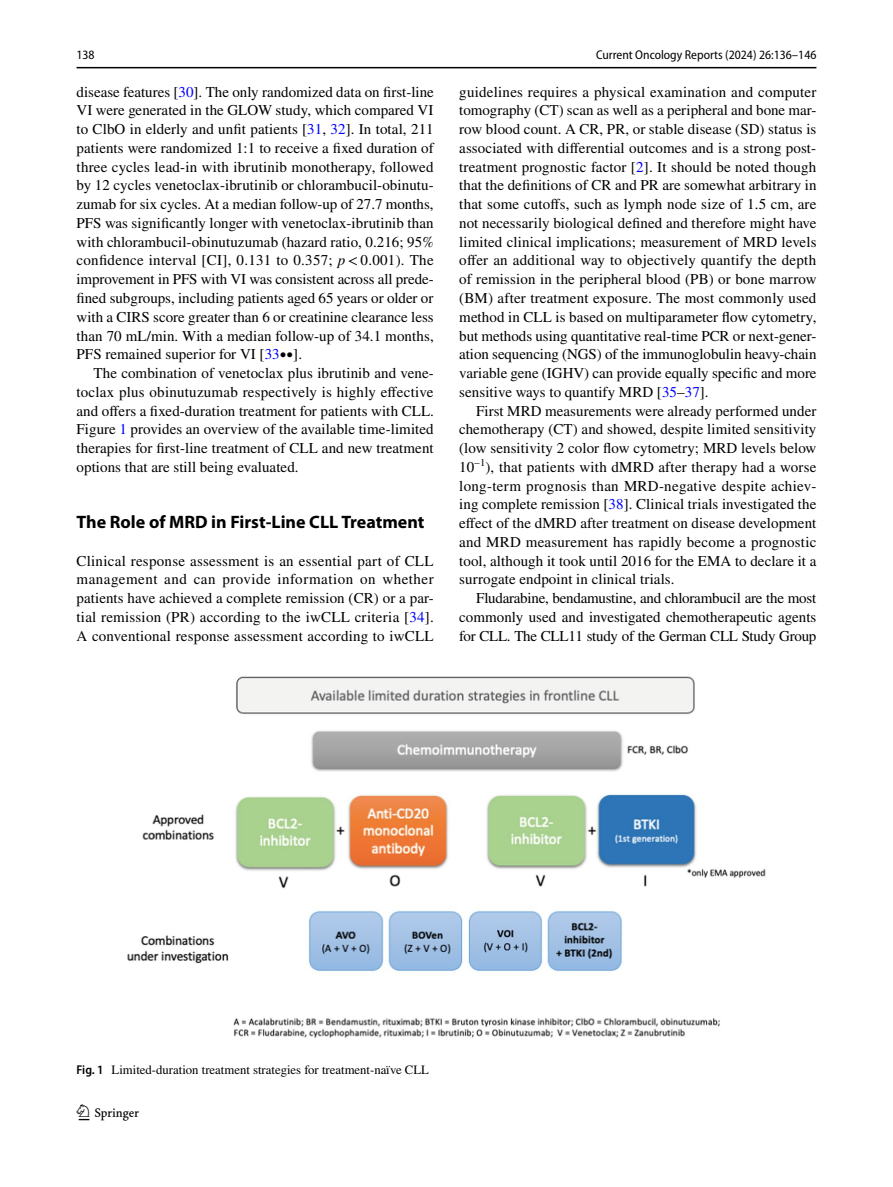
<style>
.page{position:relative;width:893px;height:1187px;background:#fff}
.page>*{position:absolute;margin:0;border:0;box-sizing:border-box;transform-origin:0 0}
.t1{font:22.5px "Springnew Regular 3";color:#000}
.t2{font:700 18px "Myriad Pro";color:#000}
.t3{font:15px/18.8px "STIX";letter-spacing:.005em;color:#000;text-align:justify}
.t4{font:12.75px "STIX";color:#000}
.t5{font:semi-condensed 12.75px "Myriad Pro";color:#000}
.s1{color:#00f}
.s2{font-style:italic}
.s3{font-size:12.75px}
.s4{font-family:"Myriad Pro";font-weight:600;font-stretch:semi-condensed}
</style>
<div class="page">
<hr style="left:77px;top:67px;width:739px;height:1px;background:#000">
<img style="left:128px;top:676px;width:637px;height:362px">
<p class="t5" style="left:77px;top:48px;width:20px">138</p>
<p class="t5" style="left:596px;top:48px;width:222px">Current Oncology Reports (2024) 26:136–146</p>
<p class="t3" style="left:77px;top:83px;width:359px">disease features [<span class="s1">30</span>]. The only randomized data on first-line VI were generated in the GLOW study, which compared VI to ClbO in elderly and unfit patients [<span class="s1">31</span>, <span class="s1">32</span>]. In total, 211 patients were randomized 1:1 to receive a fixed duration of three cycles lead-in with ibrutinib monotherapy, followed by 12 cycles venetoclax-ibrutinib or chlorambucil-obinutu&shy;zumab for six cycles. At a median follow-up of 27.7 months, PFS was significantly longer with venetoclax-ibrutinib than with chlorambucil-obinutuzumab (hazard ratio, 0.216; 95% confidence interval [CI], 0.131 to 0.357; <span class="s2">p</span>&lt;0.001). The improvement in PFS with VI was consistent across all prede&shy;fined subgroups, including patients aged 65 years or older or with a CIRS score greater than 6 or creatinine clearance less than 70 mL/min. With a median follow-up of 34.1 months, PFS remained superior for VI [<span class="s1">33</span><span class="s3">••</span>].</p>
<p class="t3" style="left:77px;top:364px;width:359px;text-indent:17px">The combination of venetoclax plus ibrutinib and vene&shy;toclax plus obinutuzumab respectively is highly effective and offers a fixed-duration treatment for patients with CLL.<br>Figure <span class="s1">1</span> provides an overview of the available time-limited therapies for first-line treatment of CLL and new treatment options that are still being evaluated.</p>
<p class="t2" style="left:77px;top:510px;width:349px">The Role of MRD in First‑Line CLL Treatment</p>
<p class="t3" style="left:77px;top:552px;width:359px">Clinical response assessment is an essential part of CLL management and can provide information on whether patients have achieved a complete remission (CR) or a par&shy;tial remission (PR) according to the iwCLL criteria [<span class="s1">34</span>].<br>A conventional response assessment according to iwCLL</p>
<p class="t3" style="left:459px;top:83px;width:359px">guidelines requires a physical examination and computer tomography (CT) scan as well as a peripheral and bone mar&shy;row blood count. A CR, PR, or stable disease (SD) status is associated with differential outcomes and is a strong post&shy;treatment prognostic factor [<span class="s1">2</span>]. It should be noted though that the definitions of CR and PR are somewhat arbitrary in that some cutoffs, such as lymph node size of 1.5 cm, are not necessarily biological defined and therefore might have limited clinical implications; measurement of MRD levels offer an additional way to objectively quantify the depth of remission in the peripheral blood (PB) or bone marrow (BM) after treatment exposure. The most commonly used method in CLL is based on multiparameter flow cytometry, but methods using quantitative real-time PCR or next-gener&shy;ation sequencing (NGS) of the immunoglobulin heavy-chain variable gene (IGHV) can provide equally specific and more sensitive ways to quantify MRD [<span class="s1">35</span>–<span class="s1">37</span>].</p>
<p class="t3" style="left:459px;top:402px;width:359px;text-indent:17px">First MRD measurements were already performed under chemotherapy (CT) and showed, despite limited sensitivity (low sensitivity 2 color flow cytometry; MRD levels below 10<sup>–1</sup>), that patients with dMRD after therapy had a worse long-term prognosis than MRD-negative despite achiev&shy;ing complete remission [<span class="s1">38</span>]. Clinical trials investigated the effect of the dMRD after treatment on disease development and MRD measurement has rapidly become a prognostic tool, although it took until 2016 for the EMA to declare it a surrogate endpoint in clinical trials.</p>
<p class="t3" style="left:459px;top:589px;width:359px;text-indent:17px">Fludarabine, bendamustine, and chlorambucil are the most commonly used and investigated chemotherapeutic agents for CLL. The CLL11 study of the German CLL Study Group</p>
<p class="t4" style="left:77px;top:1060px;width:354px"><span class="s4">Fig. 1</span> Limited-duration treatment strategies for treatment-naïve CLL</p>
<h1 class="t1" style="left:79px;top:1104px;width:62px">1 3</h1>
</div>
